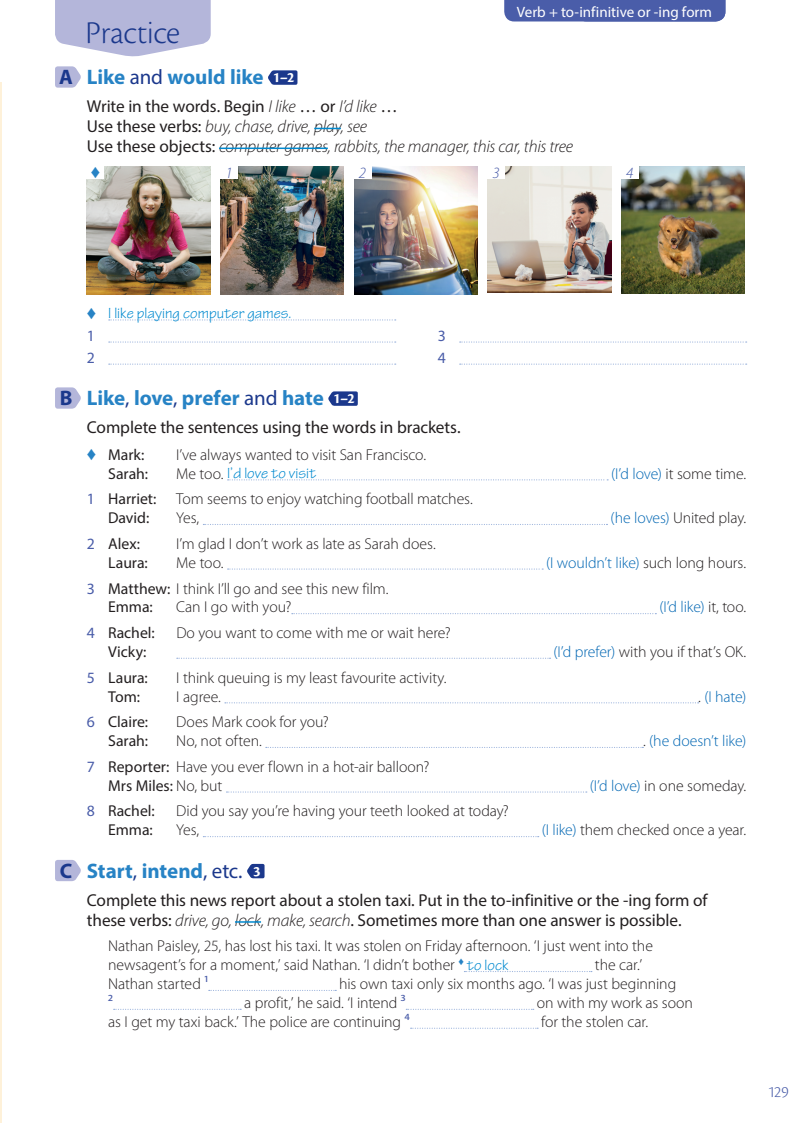
<style>
.page{position:relative;width:811px;height:1123px;background:#fff}
.page>*{position:absolute;margin:0;border:0;box-sizing:border-box;transform-origin:0 0}
.t1{font:300 33px "Cronos Pro";letter-spacing:-.01em;color:#1b388c}
.t2{font:700 21px "Myriad Pro";letter-spacing:-.005em;color:#2783c5}
.t3{font:700 21px "Myriad Pro";color:#1b388c}
.t4{font:17.25px/19.8px "Myriad Pro";letter-spacing:-.005em;color:#231f20}
.t5{font:italic 300 17.25px/19.8px "Myriad Pro";letter-spacing:-.01em;color:#231f20}
.t6{font:300 16.5px "Cronos Pro";color:#4a5da9}
.t7{font:300 15.75px/18.9px "Myriad Pro";letter-spacing:-.005em;color:#231f20}
.t8{font:15.75px "Myriad Pro";color:#231f20}
.t9{font:300 15.75px "Myriad Pro";letter-spacing:-.01em;color:#0166b3}
.t10{font:15.75px "Tekton Pro";letter-spacing:.005em;color:#0089cf}
.t11{font:15.75px/22px "Myriad Pro";color:#4a5da9}
.t12{font:italic 300 15.75px "Myriad Pro";color:#4a5da9}
.t13{font:15px "Myriad Pro";letter-spacing:-.075em;color:#fff}
.t14{font:15px "Myriad Pro";color:#fff}
.s1{font-weight:400;color:#1b388c}
.s2{font-family:"Cronos Pro";font-size:15px;color:#fff}
.s3{font-weight:400;font-style:normal}
.s4{color:#2783c5}
.s5{font-family:"Myriad Pro";font-weight:300;color:#231f20}
.s6{color:#0166b3}
.s7{color:#4a5da9}
.s8{color:#231f20}
.s9{font-weight:400;color:#4a5da9}
.s10{font-weight:400}
.s11{font-weight:300;font-style:italic}
.s12{font-family:"Tekton Pro";font-weight:400;color:#0089cf}
</style>
<div class="page">
<hr style="left:0;top:0;width:2px;height:1123px;background:#fef1d9">
<hr style="left:0;top:0;width:2px;height:81px;background:#fff">
<svg style="left:268px;top:70px;width:29px;height:15px"></svg>
<svg style="left:314px;top:128px;width:27px;height:1px"></svg>
<hr style="left:219px;top:148px;width:109px;height:1px;background:#0089cf">
<img style="left:87px;top:167px;width:123px;height:127px">
<img style="left:220px;top:167px;width:124px;height:127px">
<img style="left:354px;top:167px;width:123px;height:127px">
<img style="left:487px;top:167px;width:124px;height:126px">
<img style="left:621px;top:167px;width:123px;height:127px">
<svg style="left:109px;top:319px;width:287px;height:1px"></svg>
<svg style="left:109px;top:341px;width:287px;height:2px"></svg>
<svg style="left:109px;top:364px;width:287px;height:1px"></svg>
<svg style="left:460px;top:341px;width:286px;height:2px"></svg>
<svg style="left:460px;top:364px;width:286px;height:1px"></svg>
<svg style="left:228px;top:479px;width:380px;height:1px"></svg>
<svg style="left:203px;top:524px;width:404px;height:1px"></svg>
<svg style="left:228px;top:568px;width:315px;height:2px"></svg>
<svg style="left:292px;top:613px;width:364px;height:1px"></svg>
<svg style="left:177px;top:658px;width:373px;height:1px"></svg>
<svg style="left:225px;top:702px;width:473px;height:1px"></svg>
<svg style="left:266px;top:747px;width:377px;height:1px"></svg>
<svg style="left:226px;top:791px;width:361px;height:2px"></svg>
<svg style="left:203px;top:836px;width:336px;height:1px"></svg>
<svg style="left:328px;top:391px;width:30px;height:15px"></svg>
<svg style="left:247px;top:864px;width:17px;height:14px"></svg>
<hr style="left:235px;top:921px;width:26px;height:2px;background:#0089cf">
<svg style="left:464px;top:971px;width:128px;height:1px"></svg>
<svg style="left:209px;top:990px;width:127px;height:1px"></svg>
<svg style="left:114px;top:1009px;width:127px;height:1px"></svg>
<svg style="left:406px;top:1009px;width:128px;height:1px"></svg>
<svg style="left:410px;top:1028px;width:128px;height:1px"></svg>
<svg style="left:55px;top:66px;width:26px;height:22px"></svg>
<div style="left:87px;top:167px;width:17px;height:12px;background:#fff"></div>
<div style="left:220px;top:167px;width:17px;height:12px;background:#fff"></div>
<div style="left:354px;top:167px;width:17px;height:12px;background:#fff"></div>
<div style="left:487px;top:167px;width:17px;height:12px;background:#fff"></div>
<div style="left:621px;top:167px;width:17px;height:12px;background:#fff"></div>
<svg style="left:55px;top:387px;width:26px;height:22px"></svg>
<svg style="left:55px;top:860px;width:26px;height:21px"></svg>
<div style="left:504px;top:0;width:221px;height:21px;background:#4a5da9"></div>
<svg style="left:55px;top:0;width:156px;height:57px;background:#bdbfde"></svg>
<h2 class="t3" style="left:59px;top:64px;width:15px">A</h2>
<h1 class="t1" style="left:86px;top:14px;width:96px">Practice</h1>
<p class="t14" style="left:517px;top:3px;width:197px">Verb + to-infinitive or -ing form</p>
<p class="t13" style="left:578px;top:3px;width:147px">Verb + to-infinitive or -ing form</p>
<h2 class="t2" style="left:87px;top:63px;width:209px">Like <span class="s1">and</span> would like <span class="s2">1–2</span></h2>
<p class="t5" style="left:87px;top:97px;width:488px"><span class="s3">Write in the words. Begin</span> I like <span class="s3">… or</span> I’d like <span class="s3">…<br>Use these verbs:</span> buy, chase, drive, play, see<br><span class="s3">Use these objects:</span> computer games, rabbits, the manager, this car, this tree</p>
<p class="t12" style="left:225px;top:164px;width:9px">1</p>
<p class="t12" style="left:359px;top:164px;width:9px">2</p>
<p class="t12" style="left:492px;top:164px;width:9px">3</p>
<p class="t12" style="left:626px;top:164px;width:9px">4</p>
<h2 class="t3" style="left:60px;top:385px;width:14px">B</h2>
<h2 class="t3" style="left:60px;top:857px;width:14px">C</h2>
<p class="t10" style="left:87px;top:304px;width:206px"><span class="s4">♦</span> I like playing computer games.</p>
<p class="t11" style="left:87px;top:324px;width:10px">1<br>2</p>
<p class="t11" style="left:438px;top:324px;width:10px">3<br>4</p>
<h2 class="t2" style="left:87px;top:384px;width:270px">Like<span class="s1">,</span> love<span class="s1">,</span> prefer <span class="s1">and</span> hate <span class="s2">1–2</span></h2>
<p class="t4" style="left:87px;top:417px;width:375px">Complete the sentences using the words in brackets.</p>
<p class="t8" style="left:87px;top:445px;width:59px"><span class="s4">♦</span> Mark:</p>
<p class="t7" style="left:176px;top:445px;width:251px">I’ve always wanted to visit San Francisco.</p>
<p class="t8" style="left:108px;top:464px;width:41px">Sarah:</p>
<p class="t10" style="left:176px;top:464px;width:141px"><span class="s5">Me too.</span> I’d love to visit</p>
<p class="t7" style="left:611px;top:464px;width:137px"><span class="s6">(I’d love)</span> it some time.</p>
<p class="t8" style="left:87px;top:489px;width:71px"><span class="s7">1</span> Harriet:</p>
<p class="t7" style="left:176px;top:489px;width:298px">Tom seems to enjoy watching football matches.</p>
<p class="t8" style="left:108px;top:508px;width:43px">David:</p>
<p class="t7" style="left:176px;top:508px;width:25px">Yes,</p>
<p class="t7" style="left:610px;top:508px;width:137px"><span class="s6">(he loves)</span> United play.</p>
<p class="t8" style="left:87px;top:534px;width:55px"><span class="s7">2</span> Alex:</p>
<p class="t7" style="left:176px;top:534px;width:261px">I’m glad I don’t work as late as Sarah does.</p>
<p class="t8" style="left:108px;top:553px;width:41px">Laura:</p>
<p class="t7" style="left:176px;top:553px;width:49px">Me too.</p>
<p class="t9" style="left:546px;top:553px;width:202px">(I wouldn’t like) <span class="s8">such long hours.</span></p>
<p class="t7" style="left:108px;top:579px;width:282px;text-indent:-21px"><span class="s9">3</span> <span class="s10">Matthew:</span> I think I’ll go and see this new film.<br><span class="s10">Emma:</span></p>
<p class="t7" style="left:176px;top:598px;width:116px">Can I go with you?</p>
<p class="t9" style="left:659px;top:598px;width:88px">(I’d like) <span class="s8">it, too.</span></p>
<p class="t8" style="left:87px;top:623px;width:69px"><span class="s7">4</span> Rachel:</p>
<p class="t7" style="left:176px;top:623px;width:276px">Do you want to come with me or wait here?</p>
<p class="t8" style="left:108px;top:642px;width:40px">Vicky:</p>
<p class="t7" style="left:553px;top:642px;width:194px"><span class="s6">(I’d prefer)</span> with you if that’s OK.</p>
<p class="t8" style="left:87px;top:668px;width:62px"><span class="s7">5</span> Laura:</p>
<p class="t7" style="left:176px;top:668px;width:272px">I think queuing is my least favourite activity.</p>
<p class="t8" style="left:108px;top:687px;width:33px">Tom:</p>
<p class="t7" style="left:176px;top:687px;width:46px">I agree.</p>
<p class="t9" style="left:698px;top:687px;width:49px"><span class="s8">.</span> (I hate)</p>
<p class="t8" style="left:87px;top:712px;width:63px"><span class="s7">6</span> Claire:</p>
<p class="t7" style="left:176px;top:712px;width:154px">Does Mark cook for you?</p>
<p class="t8" style="left:108px;top:731px;width:41px">Sarah:</p>
<p class="t7" style="left:176px;top:731px;width:87px">No, not often.</p>
<p class="t9" style="left:643px;top:731px;width:105px"><span class="s8">.</span> (he doesn’t like)</p>
<p class="t7" style="left:108px;top:757px;width:323px;text-indent:-21px"><span class="s9">7</span> <span class="s10">Reporter:</span> Have you ever flown in a hot-air balloon?<br><span class="s10">Mrs Miles:</span> No, but</p>
<p class="t7" style="left:590px;top:776px;width:158px"><span class="s6">(I’d love)</span> in one someday.</p>
<p class="t8" style="left:87px;top:801px;width:69px"><span class="s7">8</span> Rachel:</p>
<p class="t7" style="left:176px;top:802px;width:334px">Did you say you’re having your teeth looked at today?</p>
<p class="t8" style="left:108px;top:820px;width:46px">Emma:</p>
<p class="t7" style="left:176px;top:820px;width:25px">Yes,</p>
<p class="t7" style="left:542px;top:820px;width:206px"><span class="s6">(I like)</span> them checked once a year.</p>
<h2 class="t2" style="left:87px;top:857px;width:175px">Start<span class="s1">,</span> intend<span class="s1">, etc.</span> <span class="s2">3</span></h2>
<p class="t4" style="left:87px;top:890px;width:622px">Complete this news report about a stolen taxi. Put in the to-infinitive or the -ing form of these verbs: <span class="s11">drive, go, lock, make, search</span>. Sometimes more than one answer is possible.</p>
<p class="t7" style="left:108px;top:936px;width:546px">Nathan Paisley, 25, has lost his taxi. It was stolen on Friday afternoon. ‘I just went into the newsagent’s for a moment,’ said Nathan. ‘I didn’t bother <sup>♦</sup> <span class="s12">to lock</span></p>
<p class="t7" style="left:595px;top:955px;width:49px">the car.’</p>
<p class="t7" style="left:108px;top:974px;width:101px">Nathan started <span class="s9">1</span></p>
<p class="t7" style="left:339px;top:974px;width:338px">his own taxi only six months ago. ‘I was just beginning</p>
<p class="t11" style="left:108px;top:991px;width:6px">2</p>
<p class="t7" style="left:244px;top:993px;width:163px">a profit,’ he said. ‘I intend <span class="s9">3</span></p>
<p class="t7" style="left:537px;top:993px;width:158px">on with my work as soon</p>
<p class="t7" style="left:108px;top:1012px;width:303px">as I get my taxi back.’ The police are continuing <span class="s9">4</span></p>
<p class="t7" style="left:541px;top:1012px;width:109px">for the stolen car.</p>
<p class="t6" style="left:767px;top:1083px;width:23px">129</p>
</div>
